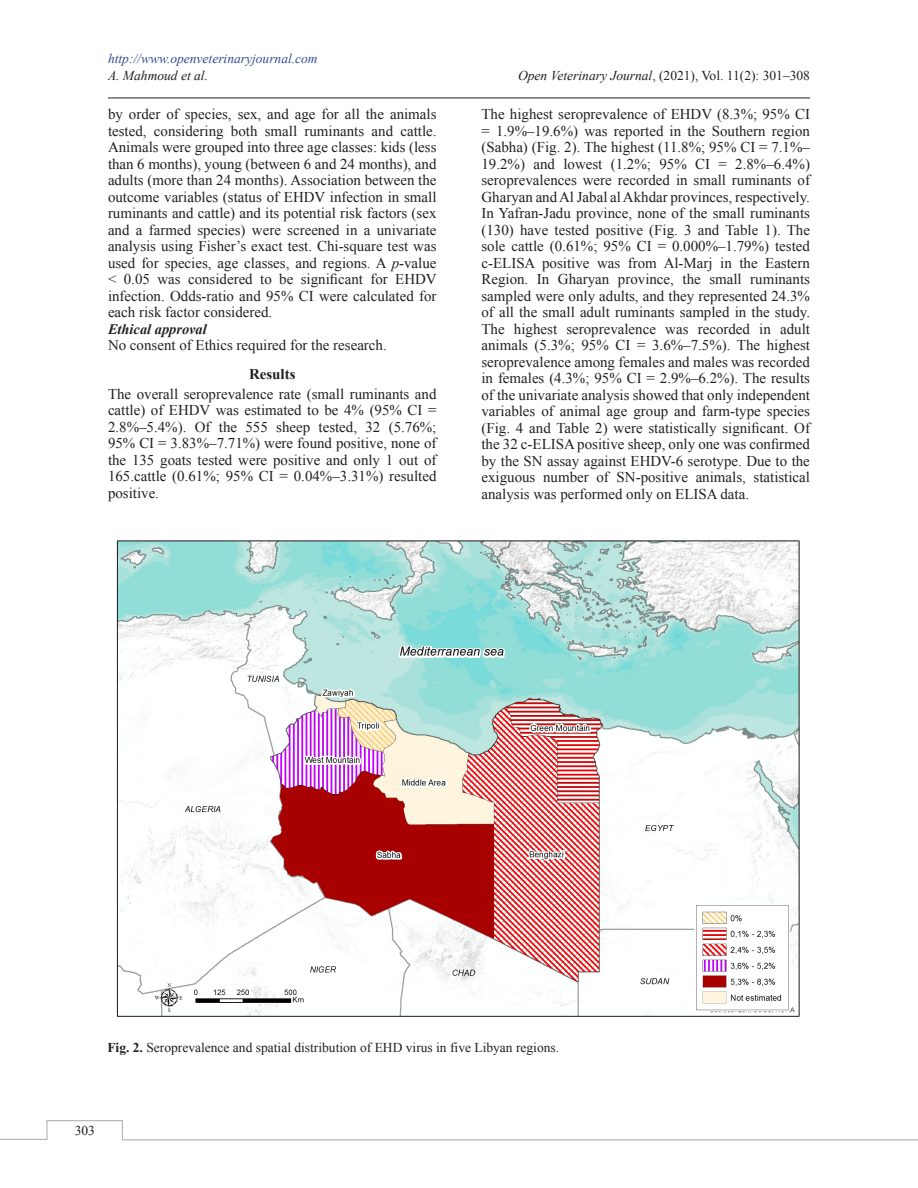
<style>
.page{position:relative;width:918px;height:1188px;background:#fff}
.page>*{position:absolute;margin:0;border:0;box-sizing:border-box;transform-origin:0 0}
.Para{font:15px/16.5px "Times New Roman";color:#231f20;text-align:justify}
.A_Head{font:700 15px "Times New Roman";color:#231f20}
.B_Head{font:italic 700 14.4px "Times New Roman";color:#231f20}
.Fig_Caption{font:13.5px "Times New Roman";color:#231f20}
.t1{font:italic 13.5px "Times New Roman";color:#304d94}
.t2{font:italic 13.5px "Times New Roman";color:#231f20}
.s1{font-style:italic}
.s2{font-weight:700}
</style>
<div class="page">
<hr style="left:108px;top:98px;width:702px;height:1px;background:#231f20">
<svg style="left:0;top:1120px;width:918px;height:21px"></svg>
<img style="left:116px;top:540px;width:684px;height:477px">
<p class="t1" style="left:108px;top:50px;width:211px">http://www.openveterinaryjournal.com</p>
<p class="t2" style="left:108px;top:66px;width:102px">A. Mahmoud et al.</p>
<p class="Fig_Caption" style="left:518px;top:66px;width:293px"><span class="s1">Open Veterinary Journal</span>, (2021), Vol. 11(2): 301–308</p>
<p class="Para" style="left:108px;top:106px;width:330px">by order of species, sex, and age for all the animals tested, considering both small ruminants and cattle.<br>Animals were grouped into three age classes: kids (less than 6 months), young (between 6 and 24 months), and adults (more than 24 months). Association between the outcome variables (status of EHDV infection in small ruminants and cattle) and its potential risk factors (sex and a farmed species) were screened in a univariate analysis using Fisher’s exact test. Chi-square test was used for species, age classes, and regions. A <span class="s1">p</span>-value &lt; 0.05 was considered to be significant for EHDV infection. Odds-ratio and 95% CI were calculated for each risk factor considered.</p>
<p class="B_Head" style="left:108px;top:319px;width:100px">Ethical approval</p>
<p class="Para" style="left:108px;top:337px;width:280px">No consent of Ethics required for the research.</p>
<p class="A_Head" style="left:249px;top:363px;width:48px">Results</p>
<p class="Para" style="left:108px;top:385px;width:330px">The overall seroprevalence rate (small ruminants and cattle) of EHDV was estimated to be 4% (95% CI = 2.8%–5.4%). Of the 555 sheep tested, 32 (5.76%; 95% CI = 3.83%–7.71%) were found positive, none of the 135 goats tested were positive and only 1 out of 165.cattle (0.61%; 95% CI = 0.04%–3.31%) resulted positive.</p>
<p class="Para" style="left:482px;top:106px;width:330px">The highest seroprevalence of EHDV (8.3%; 95% CI = 1.9%–19.6%) was reported in the Southern region (Sabha) (Fig. 2). The highest (11.8%; 95% CI = 7.1%– 19.2%) and lowest (1.2%; 95% CI = 2.8%–6.4%) seroprevalences were recorded in small ruminants of Gharyan and Al Jabal al Akhdar provinces, respectively.<br>In Yafran-Jadu province, none of the small ruminants (130) have tested positive (Fig. 3 and Table 1). The sole cattle (0.61%; 95% CI = 0.000%–1.79%) tested c-ELISA positive was from Al-Marj in the Eastern Region. In Gharyan province, the small ruminants sampled were only adults, and they represented 24.3% of all the small adult ruminants sampled in the study.<br>The highest seroprevalence was recorded in adult animals (5.3%; 95% CI = 3.6%–7.5%). The highest seroprevalence among females and males was recorded in females (4.3%; 95% CI = 2.9%–6.2%). The results of the univariate analysis showed that only independent variables of animal age group and farm-type species (Fig. 4 and Table 2) were statistically significant. Of the 32 c-ELISA positive sheep, only one was confirmed by the SN assay against EHDV-6 serotype. Due to the exiguous number of SN-positive animals, statistical analysis was performed only on ELISA data.</p>
<p class="Fig_Caption" style="left:107px;top:1038px;width:453px"><span class="s2">Fig. 2.</span> Seroprevalence and spatial distribution of EHD virus in five Libyan regions.</p>
<p class="Fig_Caption" style="left:75px;top:1121px;width:22px">303</p>
</div>
